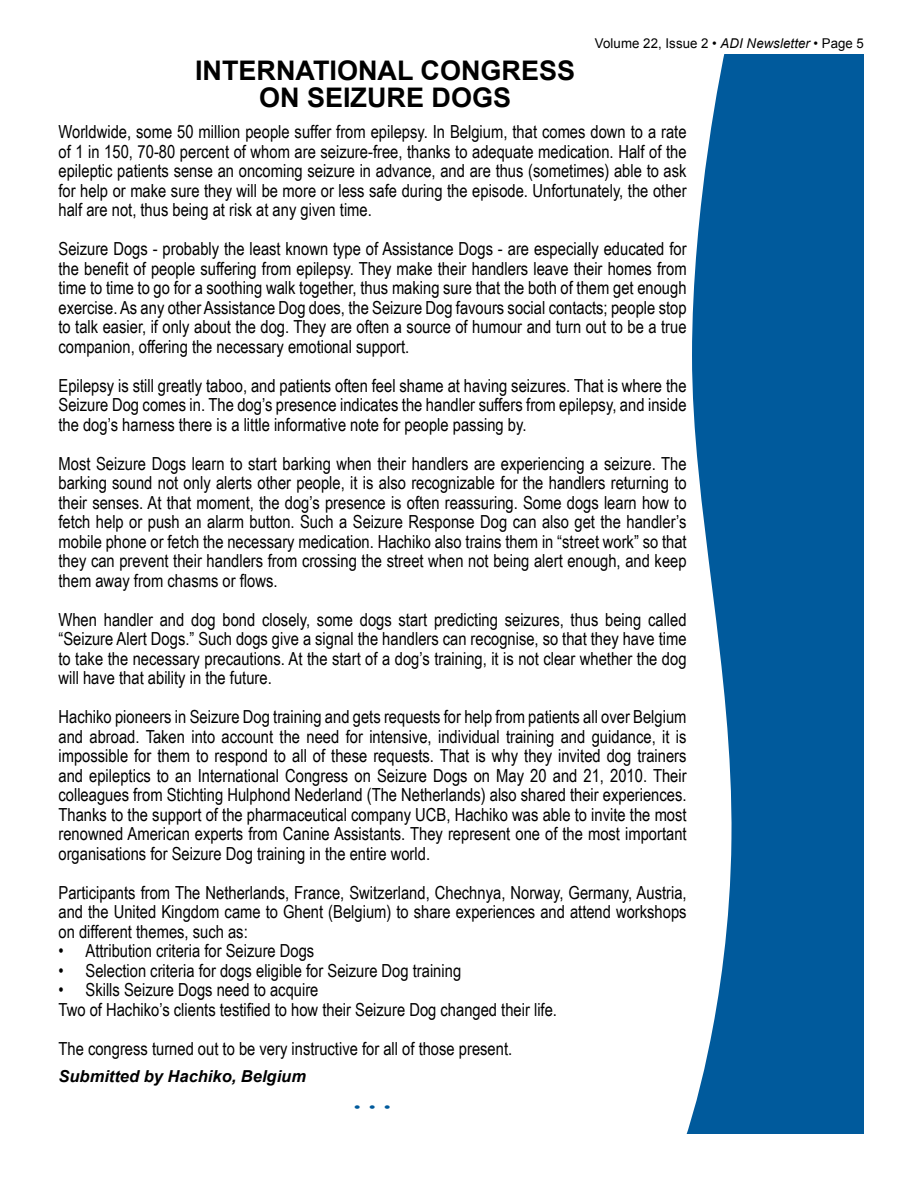
<style>
.page{position:relative;width:918px;height:1188px;background:#fff}
.page>*{position:absolute;margin:0;border:0;box-sizing:border-box;transform-origin:0 0}
.t1{font:45px "Times New Roman";color:#005a9c}
.t2{font:700 27px/27px "Arial";color:#000;text-align:center}
.t3{font:18px/19.5px "Arial Narrow";color:#000;text-align:justify}
.t4{font:italic 700 16.5px "Arial";color:#000}
.t5{font:13.5px "Arial";letter-spacing:.005em;color:#000}
.s1{font-style:italic}
</style>
<div class="page">
<svg style="left:687px;top:54px;width:177px;height:1080px;background:#2270a9"></svg>
<h2 class="t2" style="left:195px;top:58px;width:382px">INTERNATIONAL CONGRESS<br>ON SEIZURE DOGS</h2>
<p class="t5" style="left:595px;top:35px;width:271px">Volume 22, Issue 2 • <span class="s1">ADI Newsletter</span> • Page 5</p>
<p class="t3" style="left:58px;top:122px;width:630px">Worldwide, some 50 million people suffer from epilepsy. In Belgium, that comes down to a rate of 1 in 150, 70-80 percent of whom are seizure-free, thanks to adequate medication. Half of the epileptic patients sense an oncoming seizure in advance, and are thus (sometimes) able to ask for help or make sure they will be more or less safe during the episode. Unfortunately, the other half are not, thus being at risk at any given time.</p>
<p class="t3" style="left:58px;top:239px;width:630px">Seizure Dogs - probably the least known type of Assistance Dogs - are especially educated for the benefit of people suffering from epilepsy. They make their handlers leave their homes from time to time to go for a soothing walk together, thus making sure that the both of them get enough exercise. As any other Assistance Dog does, the Seizure Dog favours social contacts; people stop to talk easier, if only about the dog. They are often a source of humour and turn out to be a true companion, offering the necessary emotional support.</p>
<p class="t3" style="left:58px;top:375px;width:630px">Epilepsy is still greatly taboo, and patients often feel shame at having seizures. That is where the Seizure Dog comes in. The dog’s presence indicates the handler suffers from epilepsy, and inside the dog’s harness there is a little informative note for people passing by.</p>
<p class="t3" style="left:58px;top:453px;width:630px">Most Seizure Dogs learn to start barking when their handlers are experiencing a seizure. The barking sound not only alerts other people, it is also recognizable for the handlers returning to their senses. At that moment, the dog’s presence is often reassuring. Some dogs learn how to fetch help or push an alarm button. Such a Seizure Response Dog can also get the handler’s mobile phone or fetch the necessary medication. Hachiko also trains them in “street work” so that they can prevent their handlers from crossing the street when not being alert enough, and keep them away from chasms or flows.</p>
<p class="t3" style="left:58px;top:609px;width:630px">When handler and dog bond closely, some dogs start predicting seizures, thus being called “Seizure Alert Dogs.” Such dogs give a signal the handlers can recognise, so that they have time to take the necessary precautions. At the start of a dog’s training, it is not clear whether the dog will have that ability in the future.</p>
<p class="t3" style="left:58px;top:707px;width:630px">Hachiko pioneers in Seizure Dog training and gets requests for help from patients all over Belgium and abroad. Taken into account the need for intensive, individual training and guidance, it is impossible for them to respond to all of these requests. That is why they invited dog trainers and epileptics to an International Congress on Seizure Dogs on May 20 and 21, 2010. Their colleagues from Stichting Hulphond Nederland (The Netherlands) also shared their experiences.<br>Thanks to the support of the pharmaceutical company UCB, Hachiko was able to invite the most renowned American experts from Canine Assistants. They represent one of the most important organisations for Seizure Dog training in the entire world.</p>
<p class="t3" style="left:58px;top:882px;width:630px">Participants from The Netherlands, France, Switzerland, Chechnya, Norway, Germany, Austria, and the United Kingdom came to Ghent (Belgium) to share experiences and attend workshops on different themes, such as:</p>
<p class="t3" style="left:58px;top:940px;width:257px">• Attribution criteria for Seizure Dogs</p>
<p class="t3" style="left:58px;top:960px;width:404px">• Selection criteria for dogs eligible for Seizure Dog training</p>
<p class="t3" style="left:58px;top:979px;width:500px">• Skills Seizure Dogs need to acquire<br>Two of Hachiko’s clients testified to how their Seizure Dog changed their life.</p>
<p class="t3" style="left:58px;top:1038px;width:455px">The congress turned out to be very instructive for all of those present.</p>
<p class="t4" style="left:58px;top:1065px;width:249px">Submitted by Hachiko, Belgium</p>
<h1 class="t1" style="left:395px;top:1151px;width:46px;rotate:-180deg">…</h1>
</div>
